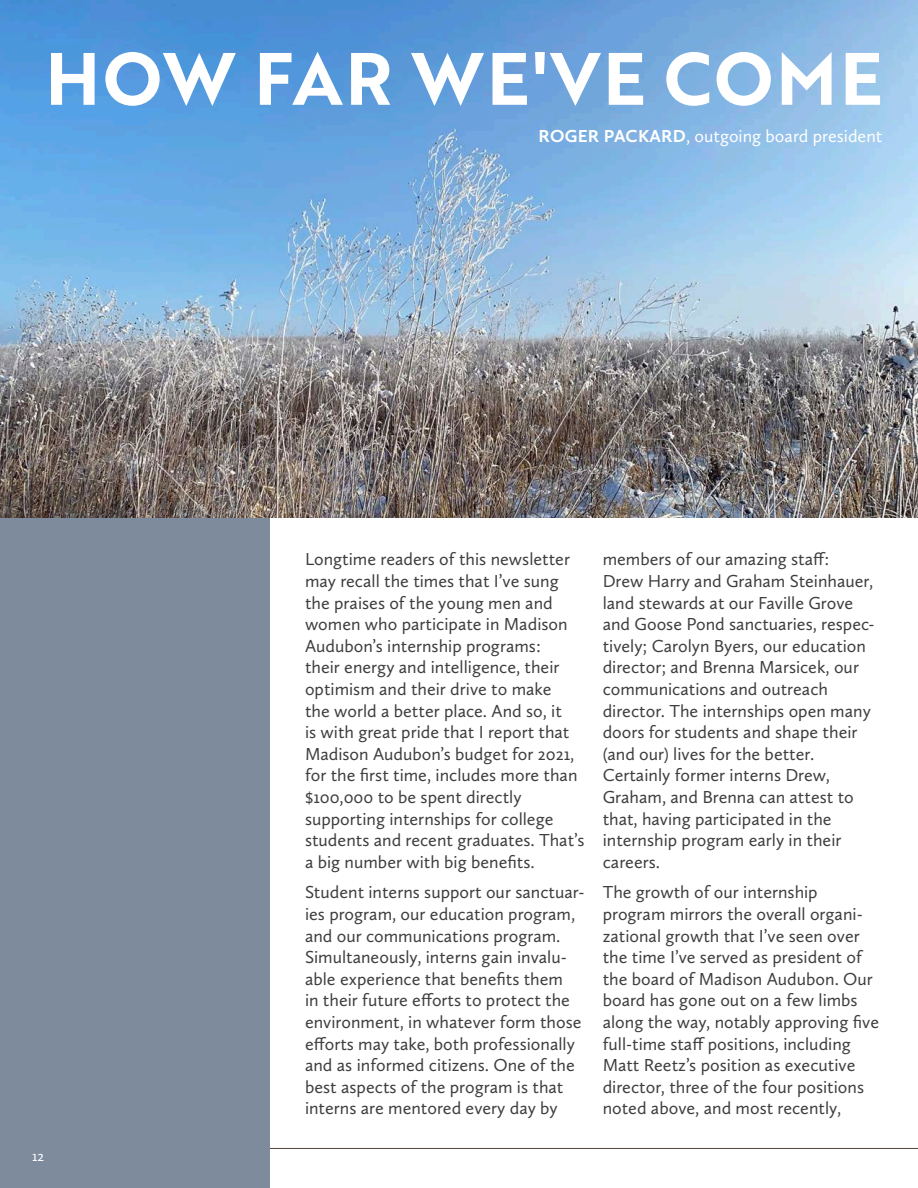
<style>
.page{position:relative;width:918px;height:1188px;background:#fff}
.page>*{position:absolute;margin:0;border:0;box-sizing:border-box;transform-origin:0 0}
.Subhead{font:72px "Brother 1816 Bold";letter-spacing:.04em;color:#fff}
.Subhead-2{font:18px/21.6px "Calluna Sans";color:#3e3e3f}
.Subhead-3{font:18px "Calluna Sans";color:#fff}
.t1{font:15px "Calluna Sans";color:#fff}
.s1{font-weight:700}
</style>
<div class="page">
<hr style="left:0;top:1148px;width:918px;height:1px;background:#52463d">
<div style="left:0;top:0;width:270px;height:1188px;background:#7e8b9d"></div>
<img style="left:0;top:0;width:918px;height:517px">
<p class="Subhead" style="left:45px;top:24px;width:839px">HOW FAR WE'VE COME</p>
<p class="Subhead-3" style="left:539px;top:125px;width:345px"><span class="s1">ROGER PACKARD</span>, outgoing board president</p>
<p class="t1" style="left:37px;top:1149px;width:9px">8</p>
<p class="t1" style="left:32px;top:1147px;width:14px">12</p>
<p class="Subhead-2" style="left:305px;top:548px;width:281px">Longtime readers of this newsletter may recall the times that I’ve sung the praises of the young men and women who participate in Madison Audubon’s internship programs:<br>their energy and intelligence, their optimism and their drive to make<br>the world a better place. And so, it<br>is with great pride that I report that Madison Audubon’s budget for 2021, for the first time, includes more than $100,000 to be spent directly supporting internships for college students and recent graduates. That’s a big number with big benefits.</p>
<p class="Subhead-2" style="left:305px;top:881px;width:281px">Student interns support our sanctuar&shy;ies program, our education program, and our communications program.<br>Simultaneously, interns gain invalu&shy;able experience that benefits them<br>in their future efforts to protect the environment, in whatever form those efforts may take, both professionally and as informed citizens. One of the best aspects of the program is that interns are mentored every day by</p>
<p class="Subhead-2" style="left:603px;top:548px;width:273px">members of our amazing staff:<br>Drew Harry and Graham Steinhauer, land stewards at our Faville Grove and Goose Pond sanctuaries, respec&shy;tively; Carolyn Byers, our education director; and Brenna Marsicek, our communications and outreach director. The internships open many doors for students and shape their (and our) lives for the better.<br>Certainly former interns Drew,<br>Graham, and Brenna can attest to that, having participated in the internship program early in their careers.</p>
<p class="Subhead-2" style="left:603px;top:881px;width:278px">The growth of our internship program mirrors the overall organi&shy;zational growth that I’ve seen over the time I’ve served as president of the board of Madison Audubon. Our board has gone out on a few limbs along the way, notably approving five full-time staff positions, including Matt Reetz’s position as executive director, three of the four positions noted above, and most recently,</p>
</div>
